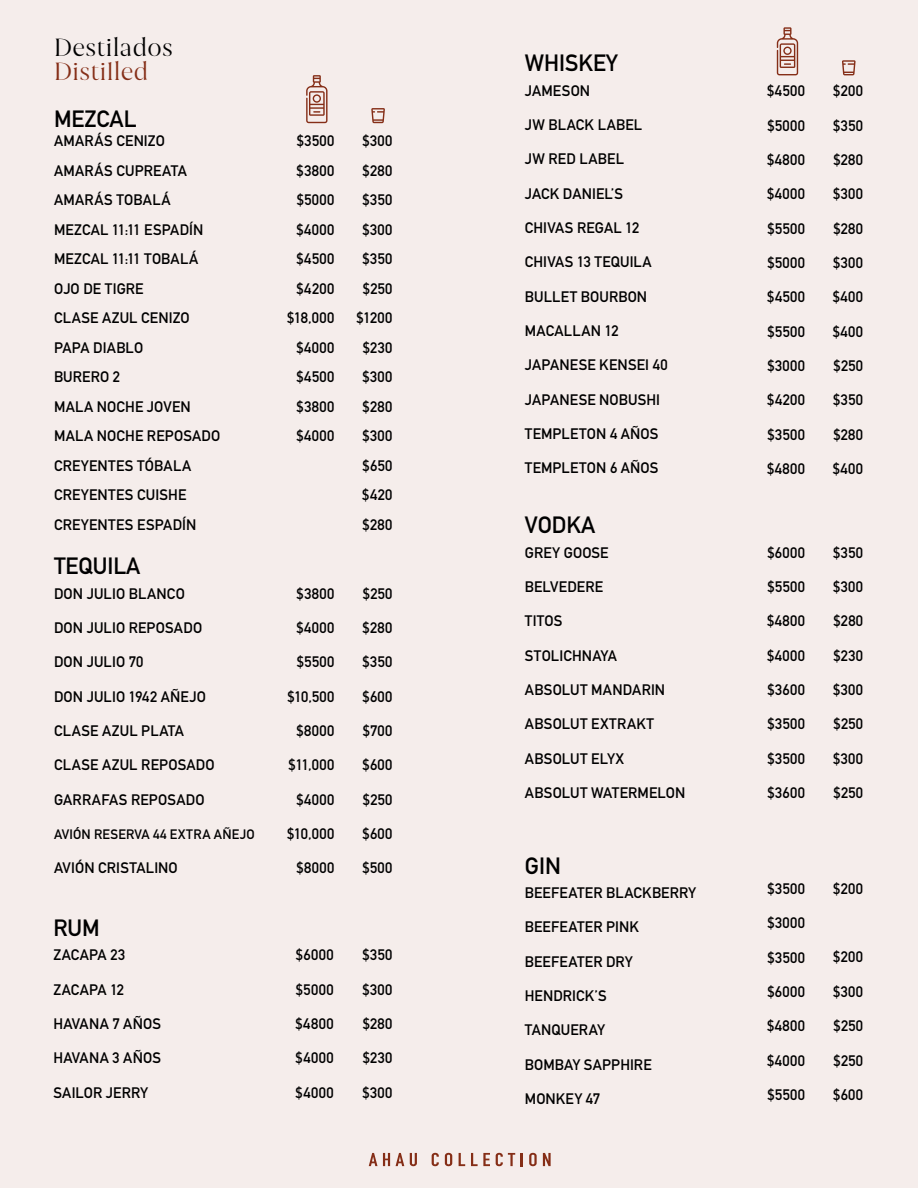
<style>
.page{position:relative;width:918px;height:1188px;background:#f5edeb}
.page>*{position:absolute;margin:0;border:0;box-sizing:border-box;transform-origin:0 0}
.t1{font:300 24px "Joane";letter-spacing:-.005em;color:#000}
.t2{font:300 24px "Joane";letter-spacing:-.01em;color:#852e17}
.t3{font:700 23.25px "DIN Alternate";color:#000}
.t4{font:700 15px/29.5px "DIN Alternate";letter-spacing:.02em;color:#000;text-align:right}
.t5{font:700 15px "DIN Alternate";color:#000}
.t6{font:700 13.5px "DIN Alternate";letter-spacing:.02em;color:#000}
</style>
<div class="page">
<svg style="left:306px;top:75px;width:22px;height:48px"></svg>
<svg style="left:371px;top:108px;width:14px;height:15px"></svg>
<svg style="left:369px;top:1153px;width:21px;height:13px"></svg>
<svg style="left:396px;top:1153px;width:8px;height:13px"></svg>
<svg style="left:410px;top:1153px;width:7px;height:13px"></svg>
<svg style="left:432px;top:1153px;width:7px;height:13px"></svg>
<svg style="left:445px;top:1153px;width:7px;height:13px"></svg>
<svg style="left:459px;top:1153px;width:6px;height:13px"></svg>
<svg style="left:471px;top:1153px;width:19px;height:13px"></svg>
<svg style="left:496px;top:1153px;width:19px;height:13px"></svg>
<svg style="left:521px;top:1153px;width:2px;height:13px"></svg>
<svg style="left:529px;top:1153px;width:8px;height:13px"></svg>
<svg style="left:543px;top:1153px;width:8px;height:13px"></svg>
<svg style="left:777px;top:27px;width:21px;height:48px"></svg>
<svg style="left:842px;top:60px;width:14px;height:15px"></svg>
<h1 class="t1" style="left:54px;top:37px;width:121px">Destilados</h1>
<h1 class="t2" style="left:54px;top:61px;width:96px">Distilled</h1>
<h2 class="t3" style="left:54px;top:108px;width:84px">MEZCAL</h2>
<p class="t4" style="left:54px;top:127px;width:168px;text-align:left">AMARÁS CENIZO<br>AMARÁS CUPREATA<br>AMARÁS TOBALÁ<br>MEZCAL 11:11 ESPADÍN<br>MEZCAL 11:11 TOBALÁ<br>OJO DE TIGRE<br>CLASE AZUL CENIZO<br>PAPA DIABLO<br>BURERO 2<br>MALA NOCHE JOVEN<br>MALA NOCHE REPOSADO<br>CREYENTES TÓBALA<br>CREYENTES CUISHE<br>CREYENTES ESPADÍN</p>
<h2 class="t3" style="left:54px;top:556px;width:88px">TEQUILA</h2>
<p class="t4" style="left:54px;top:580px;width:132px">DON JULIO BLANCO</p>
<p class="t4" style="left:54px;top:614px;width:150px">DON JULIO REPOSADO</p>
<p class="t4" style="left:54px;top:648px;width:91px">DON JULIO 70</p>
<p class="t4" style="left:54px;top:683px;width:154px">DON JULIO 1942 AÑEJO</p>
<p class="t4" style="left:54px;top:717px;width:132px">CLASE AZUL PLATA</p>
<p class="t4" style="left:54px;top:751px;width:162px">CLASE AZUL REPOSADO</p>
<p class="t4" style="left:54px;top:786px;width:152px">GARRAFAS REPOSADO</p>
<p class="t6" style="left:54px;top:828px;width:202px">AVIÓN RESERVA 44 EXTRA AÑEJO</p>
<p class="t4" style="left:54px;top:854px;width:125px">AVIÓN CRISTALINO</p>
<h2 class="t3" style="left:53px;top:918px;width:48px">RUM</h2>
<p class="t4" style="left:53px;top:941px;width:73px">ZACAPA 23</p>
<p class="t4" style="left:53px;top:975px;width:72px">ZACAPA 12</p>
<p class="t4" style="left:53px;top:1010px;width:109px">HAVANA 7 AÑOS</p>
<p class="t4" style="left:53px;top:1044px;width:109px">HAVANA 3 AÑOS</p>
<p class="t4" style="left:53px;top:1078px;width:96px">SAILOR JERRY</p>
<p class="t4" style="left:287px;top:127px;width:49px">$3500 $3800 $5000 $4000 $4500 $4200 $18,000 $4000 $4500 $3800 $4000</p>
<p class="t4" style="left:297px;top:580px;width:39px">$3800</p>
<p class="t4" style="left:296px;top:614px;width:39px">$4000</p>
<p class="t4" style="left:297px;top:648px;width:39px">$5500</p>
<p class="t4" style="left:287px;top:683px;width:49px">$10,500</p>
<p class="t4" style="left:297px;top:717px;width:39px">$8000</p>
<p class="t4" style="left:289px;top:751px;width:47px">$11,000</p>
<p class="t4" style="left:296px;top:786px;width:39px">$4000</p>
<p class="t4" style="left:287px;top:820px;width:49px">$10,000</p>
<p class="t4" style="left:297px;top:854px;width:39px">$8000</p>
<p class="t4" style="left:357px;top:127px;width:37px;text-align:center">$300 $280 $350 $300 $350 $250 $1200 $230 $300 $280 $300 $650 $420 $280</p>
<p class="t4" style="left:363px;top:580px;width:31px">$250</p>
<p class="t4" style="left:363px;top:614px;width:31px">$280</p>
<p class="t4" style="left:363px;top:648px;width:31px">$350</p>
<p class="t4" style="left:362px;top:683px;width:32px">$600</p>
<p class="t4" style="left:363px;top:717px;width:31px">$700</p>
<p class="t4" style="left:362px;top:751px;width:32px">$600</p>
<p class="t4" style="left:363px;top:786px;width:31px">$250</p>
<p class="t4" style="left:362px;top:820px;width:32px">$600</p>
<p class="t4" style="left:363px;top:854px;width:31px">$500</p>
<p class="t4" style="left:296px;top:941px;width:39px">$6000</p>
<p class="t4" style="left:296px;top:975px;width:39px">$5000</p>
<p class="t4" style="left:296px;top:1010px;width:40px">$4800</p>
<p class="t4" style="left:296px;top:1044px;width:39px">$4000</p>
<p class="t4" style="left:296px;top:1078px;width:39px">$4000</p>
<p class="t4" style="left:363px;top:941px;width:31px">$350</p>
<p class="t4" style="left:362px;top:975px;width:32px">$300</p>
<p class="t4" style="left:363px;top:1010px;width:31px">$280</p>
<p class="t4" style="left:363px;top:1044px;width:31px">$230</p>
<p class="t4" style="left:362px;top:1078px;width:32px">$300</p>
<h2 class="t3" style="left:525px;top:53px;width:94px">WHISKEY</h2>
<p class="t4" style="left:525px;top:77px;width:67px">JAMESON</p>
<p class="t4" style="left:525px;top:111px;width:119px">JW BLACK LABEL</p>
<p class="t4" style="left:525px;top:145px;width:101px">JW RED LABEL</p>
<p class="t5" style="left:525px;top:187px;width:100px">JACK DANIEL’S</p>
<p class="t4" style="left:525px;top:214px;width:116px">CHIVAS REGAL 12</p>
<p class="t4" style="left:525px;top:248px;width:128px">CHIVAS 13 TEQUILA</p>
<p class="t4" style="left:525px;top:283px;width:124px">BULLET BOURBON</p>
<p class="t4" style="left:525px;top:317px;width:95px">MACALLAN 12</p>
<p class="t4" style="left:525px;top:351px;width:144px">JAPANESE KENSEI 40</p>
<p class="t4" style="left:525px;top:386px;width:137px">JAPANESE NOBUSHI</p>
<p class="t4" style="left:525px;top:420px;width:135px">TEMPLETON 4 AÑOS</p>
<p class="t4" style="left:525px;top:454px;width:135px">TEMPLETON 6 AÑOS</p>
<h2 class="t3" style="left:525px;top:515px;width:72px">VODKA</h2>
<p class="t4" style="left:525px;top:539px;width:85px">GREY GOOSE</p>
<p class="t4" style="left:525px;top:573px;width:80px">BELVEDERE</p>
<p class="t4" style="left:525px;top:607px;width:39px">TITOS</p>
<p class="t4" style="left:525px;top:642px;width:94px">STOLICHNAYA</p>
<p class="t4" style="left:525px;top:676px;width:142px">ABSOLUT MANDARIN</p>
<p class="t4" style="left:525px;top:710px;width:131px">ABSOLUT EXTRAKT</p>
<p class="t4" style="left:525px;top:745px;width:100px">ABSOLUT ELYX</p>
<p class="t4" style="left:525px;top:779px;width:162px">ABSOLUT WATERMELON</p>
<h2 class="t3" style="left:525px;top:855px;width:38px">GIN</h2>
<p class="t4" style="left:525px;top:879px;width:173px">BEEFEATER BLACKBERRY</p>
<p class="t4" style="left:525px;top:913px;width:115px">BEEFEATER PINK</p>
<p class="t4" style="left:525px;top:947px;width:109px">BEEFEATER DRY</p>
<p class="t4" style="left:525px;top:982px;width:83px">HENDRICK’S</p>
<p class="t4" style="left:525px;top:1016px;width:82px">TANQUERAY</p>
<p class="t4" style="left:525px;top:1050px;width:128px">BOMBAY SAPPHIRE</p>
<p class="t4" style="left:525px;top:1085px;width:77px">MONKEY 47</p>
<p class="t4" style="left:767px;top:77px;width:39px">$4500</p>
<p class="t4" style="left:767px;top:111px;width:39px">$5000</p>
<p class="t4" style="left:767px;top:146px;width:40px">$4800</p>
<p class="t4" style="left:767px;top:180px;width:39px">$4000</p>
<p class="t4" style="left:768px;top:214px;width:39px">$5500</p>
<p class="t4" style="left:767px;top:249px;width:39px">$5000</p>
<p class="t4" style="left:767px;top:283px;width:39px">$4500</p>
<p class="t4" style="left:768px;top:317px;width:39px">$5500</p>
<p class="t4" style="left:767px;top:352px;width:39px">$3000</p>
<p class="t4" style="left:767px;top:386px;width:39px">$4200</p>
<p class="t4" style="left:768px;top:420px;width:39px">$3500</p>
<p class="t4" style="left:767px;top:455px;width:40px">$4800</p>
<p class="t4" style="left:767px;top:539px;width:39px">$6000</p>
<p class="t4" style="left:768px;top:573px;width:39px">$5500</p>
<p class="t4" style="left:767px;top:607px;width:40px">$4800</p>
<p class="t4" style="left:767px;top:642px;width:39px">$4000</p>
<p class="t4" style="left:767px;top:676px;width:39px">$3600</p>
<p class="t4" style="left:768px;top:710px;width:39px">$3500</p>
<p class="t4" style="left:768px;top:745px;width:39px">$3500</p>
<p class="t4" style="left:767px;top:779px;width:39px">$3600</p>
<p class="t4" style="left:833px;top:77px;width:31px">$200</p>
<p class="t4" style="left:833px;top:111px;width:31px">$350</p>
<p class="t4" style="left:833px;top:146px;width:31px">$280</p>
<p class="t4" style="left:833px;top:180px;width:32px">$300</p>
<p class="t4" style="left:833px;top:214px;width:31px">$280</p>
<p class="t4" style="left:833px;top:249px;width:32px">$300</p>
<p class="t4" style="left:833px;top:283px;width:32px">$400</p>
<p class="t4" style="left:833px;top:317px;width:32px">$400</p>
<p class="t4" style="left:834px;top:352px;width:31px">$250</p>
<p class="t4" style="left:833px;top:386px;width:31px">$350</p>
<p class="t4" style="left:833px;top:420px;width:31px">$280</p>
<p class="t4" style="left:833px;top:455px;width:32px">$400</p>
<p class="t4" style="left:833px;top:539px;width:31px">$350</p>
<p class="t4" style="left:833px;top:573px;width:32px">$300</p>
<p class="t4" style="left:833px;top:607px;width:31px">$280</p>
<p class="t4" style="left:833px;top:642px;width:31px">$230</p>
<p class="t4" style="left:833px;top:676px;width:32px">$300</p>
<p class="t4" style="left:834px;top:710px;width:31px">$250</p>
<p class="t4" style="left:833px;top:745px;width:32px">$300</p>
<p class="t4" style="left:834px;top:779px;width:31px">$250</p>
<p class="t4" style="left:768px;top:875px;width:39px">$3500</p>
<p class="t4" style="left:767px;top:909px;width:39px">$3000</p>
<p class="t4" style="left:768px;top:943px;width:39px">$3500</p>
<p class="t4" style="left:767px;top:978px;width:39px">$6000</p>
<p class="t4" style="left:767px;top:1012px;width:40px">$4800</p>
<p class="t4" style="left:767px;top:1046px;width:39px">$4000</p>
<p class="t4" style="left:768px;top:1081px;width:39px">$5500</p>
<p class="t4" style="left:833px;top:875px;width:31px">$200</p>
<p class="t4" style="left:833px;top:943px;width:31px">$200</p>
<p class="t4" style="left:833px;top:978px;width:32px">$300</p>
<p class="t4" style="left:834px;top:1012px;width:31px">$250</p>
<p class="t4" style="left:834px;top:1046px;width:31px">$250</p>
<p class="t4" style="left:833px;top:1081px;width:32px">$600</p>
</div>
